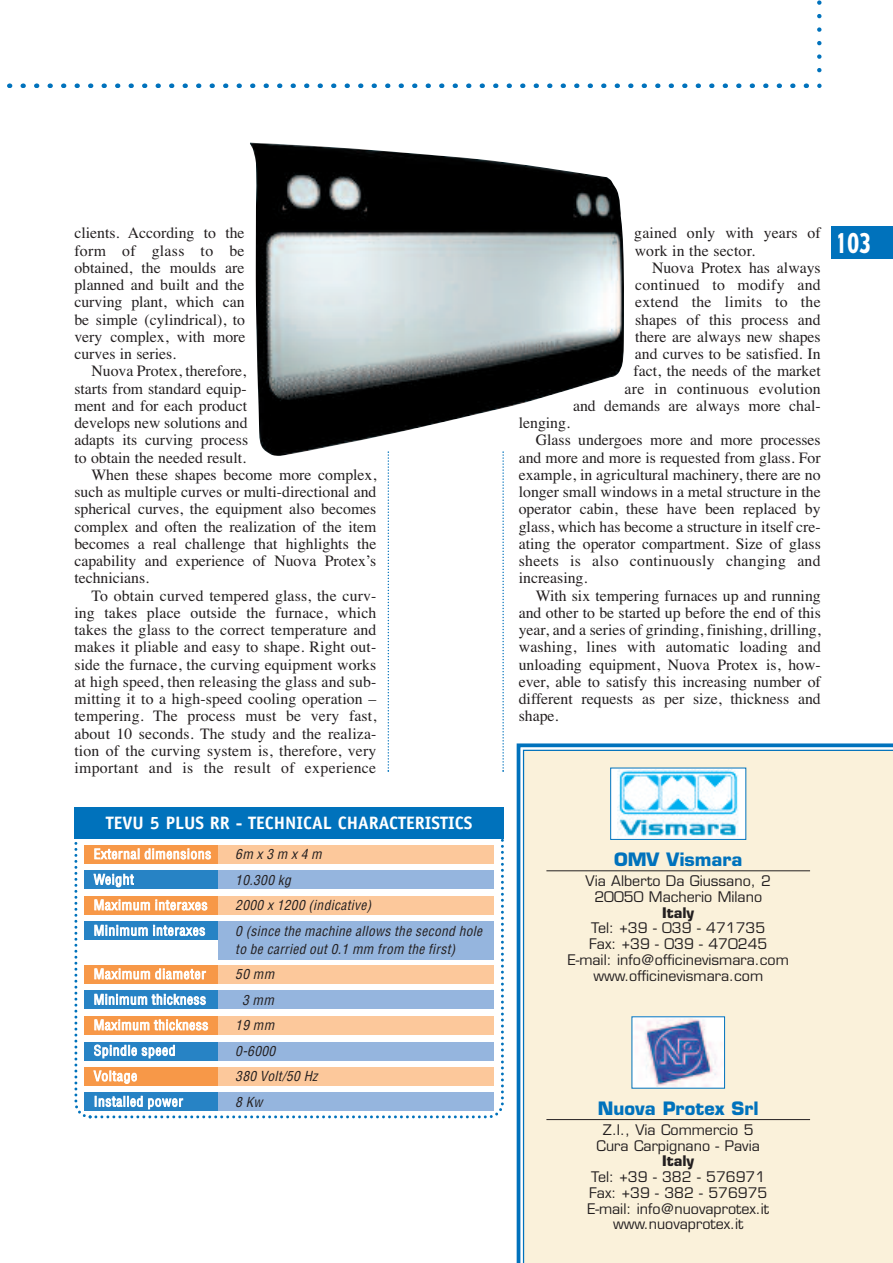
<style>
.page{position:relative;width:893px;height:1263px;background:#fff}
.page>*{position:absolute;margin:0;border:0;box-sizing:border-box;transform-origin:0 0}
.t1{font:800 condensed 27px "Tempo";color:#fff;scale:.9 1}
.t2{font:700 18px "Officina Sans";color:#fff}
.t3{font:700 18px "Eurostile";color:#0072bc}
.t4{font:15.75px/17.2px "Times";color:#231f20;text-align:justify}
.t5{font:15.75px "Times";letter-spacing:.02em;color:#231f20}
.t6{font:14.25px/15.8px "Eurostile";color:#231f20;text-align:center}
.t7{font:700 14.25px "Eurostile";color:#231f20}
.t8{font:italic condensed 13.5px/18px "Helvetica";letter-spacing:.025em;color:#231f20}
.t9{font:condensed 13.5px "Helvetica";letter-spacing:.045em;color:#fff}
</style>
<div class="page">
<div style="left:831px;top:226px;width:62px;height:33px;background:#0072bc"></div>
<svg style="left:502px;top:457px;width:2px;height:315px"></svg>
<svg style="left:388px;top:457px;width:1px;height:315px"></svg>
<svg style="left:517px;top:743px;width:376px;height:520px"></svg>
<div style="left:523px;top:750px;width:370px;height:513px;background:#faf1da"></div>
<svg style="left:817px;top:0;width:5px;height:72px"></svg>
<svg style="left:7px;top:84px;width:815px;height:4px"></svg>
<hr style="left:546px;top:870px;width:264px;height:1px;background:#231f20">
<div style="left:611px;top:768px;width:135px;height:71px;background:#fff"></div>
<img style="left:617px;top:769px;width:122px;height:69px">
<div style="left:610px;top:767px;width:136px;height:73px;border:1px solid #0072bc"></div>
<hr style="left:546px;top:1119px;width:264px;height:1px;background:#231f20">
<img style="left:633px;top:1018px;width:90px;height:69px">
<svg style="left:74px;top:838px;width:430px;height:281px"></svg>
<div style="left:162px;top:845px;width:331px;height:18px;background:#fcc89b"></div>
<div style="left:162px;top:870px;width:331px;height:18px;background:#95b5de"></div>
<div style="left:162px;top:896px;width:331px;height:18px;background:#fcc89b"></div>
<div style="left:218px;top:921px;width:275px;height:39px;background:#95b5de"></div>
<div style="left:74px;top:807px;width:430px;height:31px;background:#0072bc"></div>
<svg style="left:147px;top:863px;width:1px;height:102px"></svg>
<div style="left:85px;top:845px;width:133px;height:18px;background:#f79848"></div>
<div style="left:85px;top:870px;width:133px;height:18px;background:#2783c5"></div>
<div style="left:85px;top:896px;width:133px;height:18px;background:#f79848"></div>
<div style="left:85px;top:921px;width:133px;height:19px;background:#2783c5"></div>
<div style="left:162px;top:965px;width:331px;height:18px;background:#fcc89b"></div>
<div style="left:162px;top:991px;width:331px;height:18px;background:#95b5de"></div>
<div style="left:162px;top:1016px;width:331px;height:18px;background:#fcc89b"></div>
<div style="left:85px;top:965px;width:133px;height:18px;background:#f79848"></div>
<div style="left:85px;top:991px;width:133px;height:18px;background:#2783c5"></div>
<div style="left:162px;top:1042px;width:331px;height:18px;background:#95b5de"></div>
<div style="left:85px;top:1042px;width:133px;height:18px;background:#2783c5"></div>
<div style="left:162px;top:1093px;width:331px;height:18px;background:#95b5de"></div>
<div style="left:85px;top:1093px;width:133px;height:18px;background:#2783c5"></div>
<div style="left:85px;top:1016px;width:133px;height:18px;background:#f79848"></div>
<div style="left:162px;top:1067px;width:331px;height:18px;background:#fcc89b"></div>
<div style="left:85px;top:1067px;width:133px;height:18px;background:#f79848"></div>
<img style="left:250px;top:143px;width:374px;height:313px">
<p class="t4" style="left:74px;top:224px;width:173px">clients. According to the form of glass to be obtained, the moulds are planned and built and the curving plant, which can be simple (cylindrical), to very complex, with more curves in series.</p>
<p class="t4" style="left:91px;top:362px;width:156px">Nuova Protex, therefore,</p>
<p class="t4" style="left:74px;top:380px;width:174px">starts from standard equip-</p>
<p class="t4" style="left:74px;top:397px;width:174px">ment and for each product</p>
<p class="t4" style="left:74px;top:414px;width:175px">develops new solutions and</p>
<p class="t4" style="left:74px;top:431px;width:175px">adapts its curving process</p>
<p class="t4" style="left:74px;top:449px;width:173px">to obtain the needed result.</p>
<p class="t4" style="left:91px;top:466px;width:286px">When these shapes become more complex,</p>
<p class="t4" style="left:74px;top:483px;width:304px">such as multiple curves or multi-directional and</p>
<p class="t4" style="left:74px;top:500px;width:303px">spherical curves, the equipment also becomes</p>
<p class="t4" style="left:74px;top:518px;width:303px">complex and often the realization of the item</p>
<p class="t4" style="left:74px;top:535px;width:303px">becomes a real challenge that highlights the</p>
<p class="t4" style="left:74px;top:552px;width:303px">capability and experience of Nuova Protex’s</p>
<p class="t4" style="left:74px;top:569px;width:76px">technicians.</p>
<p class="t4" style="left:91px;top:587px;width:286px">To obtain curved tempered glass, the curv-</p>
<p class="t4" style="left:74px;top:604px;width:303px">ing takes place outside the furnace, which</p>
<p class="t4" style="left:74px;top:621px;width:303px">takes the glass to the correct temperature and</p>
<p class="t4" style="left:74px;top:638px;width:303px">makes it pliable and easy to shape. Right out-</p>
<p class="t4" style="left:74px;top:656px;width:303px">side the furnace, the curving equipment works</p>
<p class="t4" style="left:74px;top:673px;width:303px">at high speed, then releasing the glass and sub-</p>
<p class="t4" style="left:74px;top:690px;width:303px">mitting it to a high-speed cooling operation –</p>
<p class="t4" style="left:74px;top:707px;width:303px">tempering. The process must be very fast,</p>
<p class="t4" style="left:74px;top:725px;width:303px">about 10 seconds. The study and the realiza-</p>
<p class="t4" style="left:74px;top:742px;width:303px">tion of the curving system is, therefore, very</p>
<p class="t5" style="left:74px;top:758px;width:303px">important and is the result of experience</p>
<p class="t2" style="left:106px;top:816px;width:368px">TEVU 5 PLUS RR - TECHNICAL CHARACTERISTICS</p>
<p class="t9" style="left:94px;top:846px;width:119px">External dimensions</p>
<p class="t8" style="left:235px;top:845px;width:88px">6m x 3 m x 4 m</p>
<p class="t9" style="left:94px;top:872px;width:42px">Weight</p>
<p class="t8" style="left:235px;top:871px;width:57px">10.300 kg</p>
<p class="t9" style="left:94px;top:897px;width:115px">Maximum interaxes</p>
<p class="t8" style="left:235px;top:896px;width:138px">2000 x 1200 (indicative)</p>
<p class="t9" style="left:94px;top:923px;width:113px">Minimum interaxes</p>
<p class="t8" style="left:235px;top:922px;width:248px">0 (since the machine allows the second hole to be carried out 0.1 mm from the first)</p>
<p class="t9" style="left:94px;top:966px;width:113px">Maximum diameter</p>
<p class="t8" style="left:235px;top:965px;width:40px">50 mm</p>
<p class="t9" style="left:94px;top:992px;width:114px">Minimum thickness</p>
<p class="t8" style="left:242px;top:991px;width:33px">3 mm</p>
<p class="t9" style="left:94px;top:1017px;width:116px">Maximum thickness</p>
<p class="t8" style="left:235px;top:1016px;width:40px">19 mm</p>
<p class="t9" style="left:94px;top:1043px;width:83px">Spindle speed</p>
<p class="t8" style="left:235px;top:1042px;width:41px">0-6000</p>
<p class="t9" style="left:94px;top:1068px;width:45px">Voltage</p>
<p class="t8" style="left:235px;top:1067px;width:84px">380 Volt/50 Hz</p>
<p class="t9" style="left:94px;top:1094px;width:91px">Installed power</p>
<p class="t8" style="left:235px;top:1093px;width:29px">8 Kw</p>
<p class="t4" style="left:634px;top:224px;width:188px">gained only with years of work in the sector.</p>
<p class="t4" style="left:573px;top:259px;width:249px;text-align:right">Nuova Protex has always<br>continued to modify and<br>extend the limits to the<br>shapes of this process and<br>there are always new shapes<br>and curves to be satisfied. In<br>fact, the needs of the market<br>are in continuous evolution<br>and demands are always more chal-</p>
<p class="t4" style="left:519px;top:414px;width:53px">lenging.</p>
<p class="t4" style="left:536px;top:431px;width:286px">Glass undergoes more and more processes</p>
<p class="t4" style="left:519px;top:449px;width:303px">and more and more is requested from glass. For</p>
<p class="t4" style="left:519px;top:466px;width:303px">example, in agricultural machinery, there are no</p>
<p class="t4" style="left:519px;top:483px;width:303px">longer small windows in a metal structure in the</p>
<p class="t4" style="left:519px;top:500px;width:303px">operator cabin, these have been replaced by</p>
<p class="t4" style="left:519px;top:518px;width:303px">glass, which has become a structure in itself cre-</p>
<p class="t4" style="left:519px;top:535px;width:303px">ating the operator compartment. Size of glass</p>
<p class="t5" style="left:519px;top:551px;width:303px">sheets is also continuously changing and</p>
<p class="t4" style="left:519px;top:569px;width:70px">increasing.</p>
<p class="t4" style="left:536px;top:587px;width:286px">With six tempering furnaces up and running</p>
<p class="t4" style="left:519px;top:604px;width:304px">and other to be started up before the end of this</p>
<p class="t4" style="left:519px;top:621px;width:303px">year, and a series of grinding, finishing, drilling,</p>
<p class="t4" style="left:519px;top:638px;width:304px">washing, lines with automatic loading and</p>
<p class="t4" style="left:519px;top:656px;width:303px">unloading equipment, Nuova Protex is, how-</p>
<p class="t4" style="left:519px;top:673px;width:303px">ever, able to satisfy this increasing number of</p>
<p class="t4" style="left:519px;top:690px;width:303px">different requests as per size, thickness and</p>
<p class="t4" style="left:519px;top:707px;width:41px">shape.</p>
<h1 class="t1" style="left:836px;top:233px;width:40px">103</h1>
<p class="t3" style="left:614px;top:853px;width:130px">OMV Vismara</p>
<p class="t6" style="left:586px;top:874px;width:187px">Via Alberto Da Giussano, 2<br>20050 Macherio Milano</p>
<p class="t7" style="left:662px;top:907px;width:33px">Italy</p>
<p class="t6" style="left:568px;top:922px;width:223px">Tel: +39 - 039 - 471735<br>Fax: +39 - 039 - 470245<br>E-mail: info@officinevismara.com www.officinevismara.com</p>
<p class="t3" style="left:598px;top:1101px;width:162px">Nuova Protex Srl</p>
<p class="t6" style="left:597px;top:1123px;width:165px">Z.I., Via Commercio 5<br>Cura Carpignano - Pavia</p>
<p class="t7" style="left:662px;top:1156px;width:33px">Italy</p>
<p class="t6" style="left:587px;top:1170px;width:183px">Tel: +39 - 382 - 576971<br>Fax: +39 - 382 - 576975<br>E-mail: info@nuovaprotex.it www.nuovaprotex.it</p>
</div>
